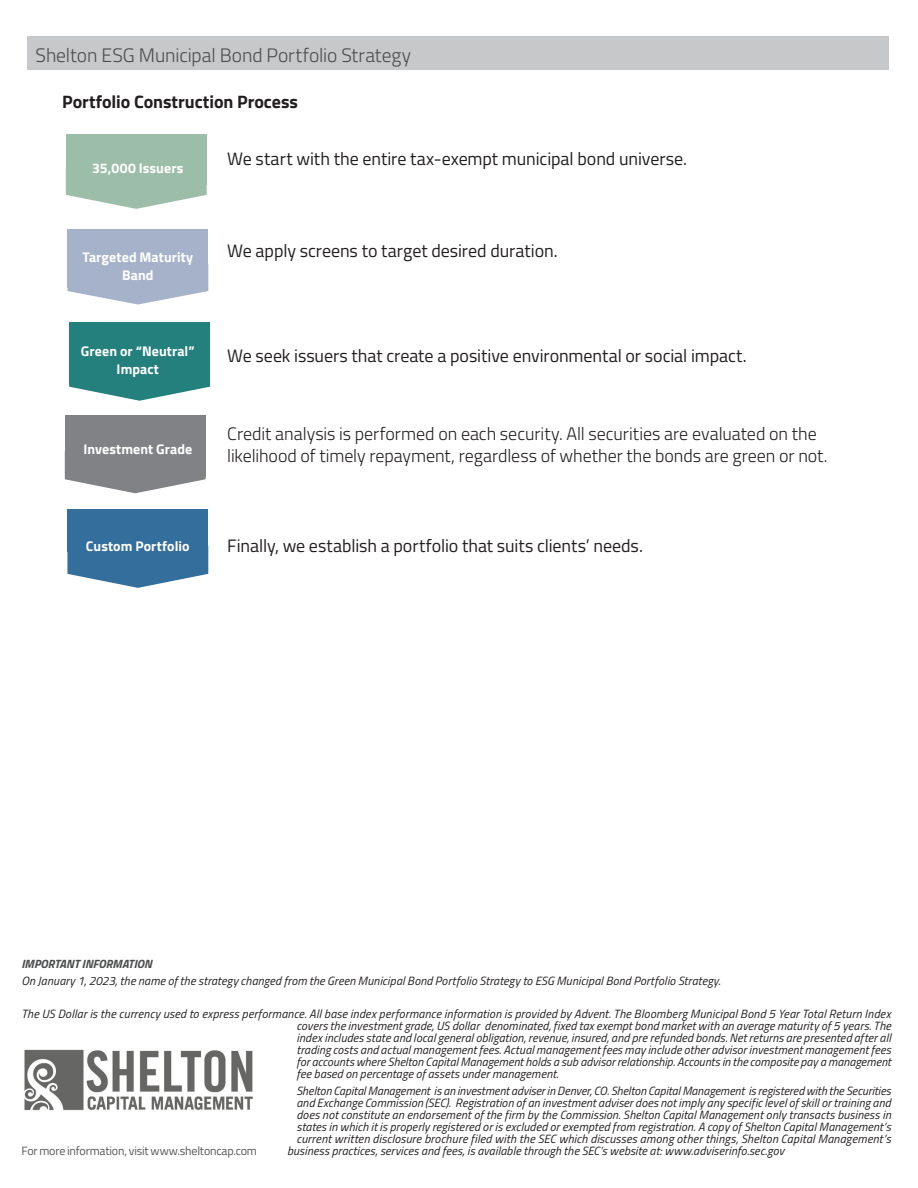
<style>
.page{position:relative;width:918px;height:1188px;background:#fff}
.page>*{position:absolute;margin:0;border:0;box-sizing:border-box;transform-origin:0 0}
.t1{font:300 19.5px "Titillium Web";letter-spacing:-.005em;color:#4b4c4d}
.t2{font:18px "Titillium Web";letter-spacing:-.005em;color:#231f20}
.t3{font:300 18px/21.6px "Titillium Web";letter-spacing:-.005em;color:#231f20}
.Body_Copy_-_Marketing{font:700 18px "Titillium Web";letter-spacing:-.005em;color:#231f20}
.Body_Copy_-_Marketing-2{font:700 13.95px/18px "Titillium Web";letter-spacing:.005em;color:#fff;text-align:center}
.Disclosure{font:italic 12px/12px "Titillium Web";letter-spacing:.01em;color:#231f20;text-align:justify}
.t4{font:12px "Titillium Web";letter-spacing:-.015em;color:#57585a}
.t5{font:italic 700 12px "Titillium Web";color:#4b4c4d}
</style>
<div class="page">
<div style="left:27px;top:37px;width:862px;height:33px;background:#c7c8ca"></div>
<img style="left:24px;top:1049px;width:229px;height:62px">
<svg style="left:66px;top:185px;width:141px;height:24px"></svg>
<div style="left:66px;top:135px;width:141px;height:50px;background:#9cbea8"></div>
<svg style="left:67px;top:288px;width:141px;height:17px"></svg>
<div style="left:67px;top:229px;width:141px;height:59px;background:#a6b2c9"></div>
<svg style="left:67px;top:552px;width:141px;height:36px"></svg>
<div style="left:67px;top:510px;width:141px;height:42px;background:#336e9c"></div>
<svg style="left:65px;top:476px;width:141px;height:17px"></svg>
<div style="left:65px;top:415px;width:141px;height:61px;background:#808285"></div>
<svg style="left:69px;top:384px;width:141px;height:17px"></svg>
<div style="left:69px;top:322px;width:141px;height:62px;background:#23807d"></div>
<p class="t1" style="left:36px;top:41px;width:377px">Shelton ESG Municipal Bond Portfolio Strategy</p>
<p class="Body_Copy_-_Marketing" style="left:62px;top:88px;width:237px">Portfolio Construction Process</p>
<p class="Body_Copy_-_Marketing-2" style="left:92px;top:159px;width:93px">35,000 Issuers</p>
<p class="Body_Copy_-_Marketing-2" style="left:82px;top:248px;width:112px">Targeted Maturity</p>
<p class="Body_Copy_-_Marketing-2" style="left:122px;top:266px;width:33px">Band</p>
<p class="Body_Copy_-_Marketing-2" style="left:81px;top:342px;width:115px">Green or “Neutral”<br>Impact</p>
<p class="Body_Copy_-_Marketing-2" style="left:83px;top:440px;width:110px">Investment Grade</p>
<p class="Body_Copy_-_Marketing-2" style="left:86px;top:536px;width:105px">Custom Portfolio</p>
<p class="t2" style="left:227px;top:145px;width:461px">We start with the entire tax-exempt municipal bond universe.</p>
<p class="t2" style="left:227px;top:237px;width:332px">We apply screens to target desired duration.</p>
<p class="t2" style="left:227px;top:342px;width:521px">We seek issuers that create a positive environmental or social impact.</p>
<p class="t3" style="left:227px;top:422px;width:602px">Credit analysis is performed on each security. All securities are evaluated on the likelihood of timely repayment, regardless of whether the bonds are green or not.</p>
<p class="t2" style="left:227px;top:533px;width:417px">Finally, we establish a portfolio that suits clients’ needs.</p>
<p class="t5" style="left:21px;top:955px;width:132px">IMPORTANT INFORMATION</p>
<p class="Disclosure" style="left:21px;top:974px;width:701px">On January 1, 2023, the name of the strategy changed from the Green Municipal Bond Portfolio Strategy to ESG Municipal Bond Portfolio Strategy.</p>
<p class="Disclosure" style="left:296px;top:1007px;width:596px;text-indent:-275px">The US Dollar is the currency used to express performance. All base index performance information is provided by Advent. The Bloomberg Municipal Bond 5 Year Total Return Index covers the investment grade, US dollar‐ denominated, fixed tax exempt bond market with an average maturity of 5 years. The index includes state and local general obligation, revenue, insured, and pre‐refunded bonds. Net returns are presented after all trading costs and actual management fees. Actual management fees may include other advisor investment management fees for accounts where Shelton Capital Management holds a sub‐advisor relationship. Accounts in the composite pay a management fee based on percentage of assets under management.</p>
<p class="Disclosure" style="left:296px;top:1084px;width:596px">Shelton Capital Management is an investment adviser in Denver, CO. Shelton Capital Management is registered with the Securities</p>
<p class="Disclosure" style="left:296px;top:1096px;width:596px">and Exchange Commission (SEC). Registration of an investment adviser does not imply any specific level of skill or training and</p>
<p class="Disclosure" style="left:296px;top:1108px;width:596px">does not constitute an endorsement of the firm by the Commission. Shelton Capital Management only transacts business in</p>
<p class="Disclosure" style="left:296px;top:1120px;width:596px">states in which it is properly registered or is excluded or exempted from registration. A copy of Shelton Capital Management’s</p>
<p class="Disclosure" style="left:296px;top:1132px;width:596px">current written disclosure brochure filed with the SEC which discusses among other things, Shelton Capital Management’s</p>
<p class="Disclosure" style="left:287px;top:1144px;width:499px">business practices, services and fees, is available through the SEC’s website at: www.adviserinfo.sec.gov</p>
<p class="t4" style="left:21px;top:1142px;width:237px">For more information, visit www.sheltoncap.com</p>
</div>
